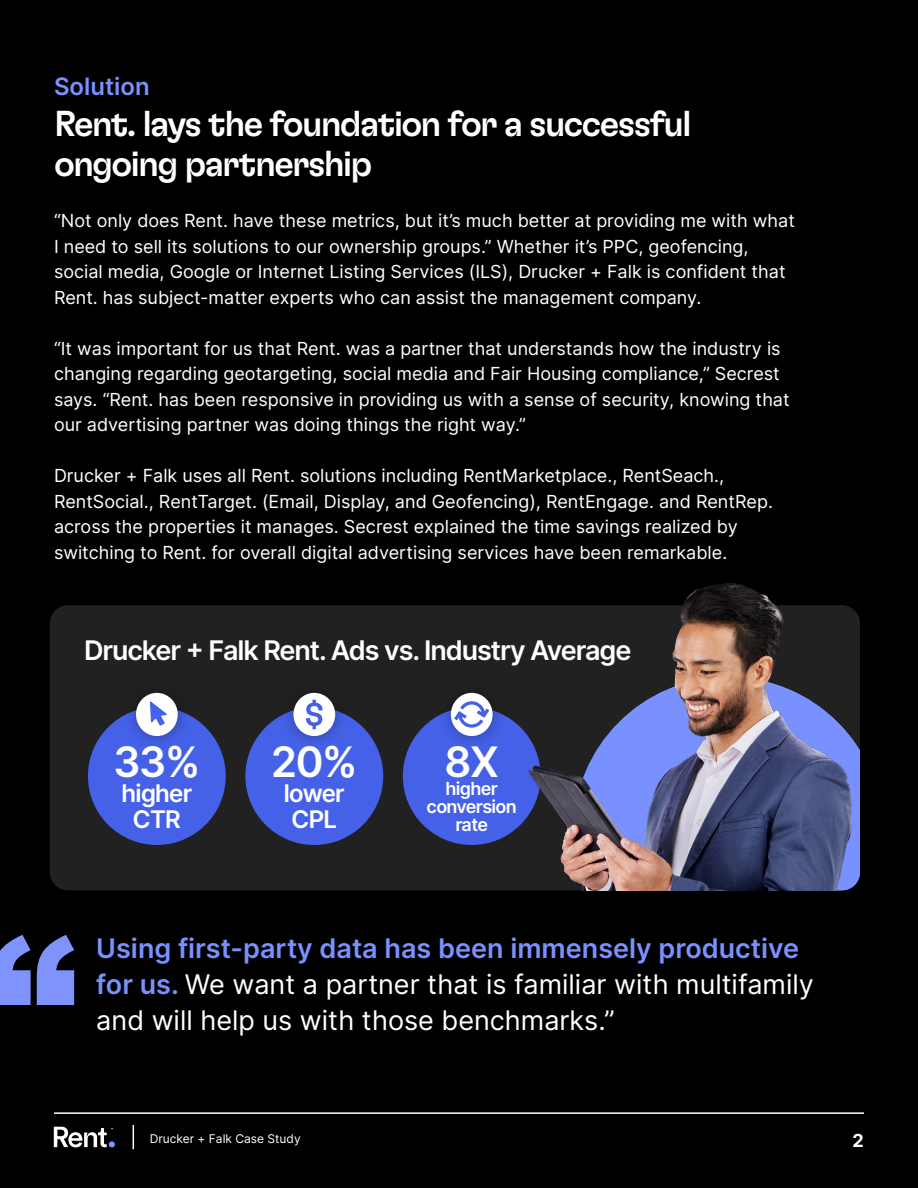
<style>
.page{position:relative;width:918px;height:1188px;background:#000}
.page>*{position:absolute;margin:0;border:0;box-sizing:border-box;transform-origin:0 0}
.t1{font:42px "Inter Tight";color:#fff}
.t2{font:500 36px/40.5px "GT Flexa";letter-spacing:-.05em;color:#fff}
.t3{font:27px/36px "Inter";color:#fff}
.t4{font:600 27px "Inter";letter-spacing:-.04em;color:#fff}
.t5{font:24.3px/25.5px "Inter Tight";color:#fff;text-align:center}
.t6{font:600 24px "Inter";color:#7891ff}
.t7{font:18px/25.5px "Inter";color:#fff}
.t8{font:18px/18px "Inter Tight";color:#fff;text-align:center}
.t9{font:700 18px "Inter";color:#fff}
.t10{font:12px "Inter";color:#fff}
.s1{font-weight:600;color:#7891ff}
</style>
<div class="page">
<hr style="left:54px;top:1112px;width:810px;height:2px;background:#fff">
<svg style="left:54px;top:1127px;width:61px;height:20px"></svg>
<svg style="left:133px;top:1125px;width:1px;height:24px"></svg>
<svg style="left:0;top:935px;width:74px;height:70px"></svg>
<div style="left:50px;top:605px;width:810px;height:285px;background:#212121;border-radius:18px"></div>
<svg style="left:854px;top:741px;width:6px;height:145px"></svg>
<div style="left:88px;top:707px;width:138px;height:138px;background:#4561e8;border-radius:50%"></div>
<div style="left:121px;top:678px;width:71px;height:73px;background:#000;opacity:.3"></div>
<div style="left:136px;top:693px;width:42px;height:43px;background:#fff;border-radius:50%"></div>
<svg style="left:150px;top:701px;width:17px;height:25px"></svg>
<div style="left:245px;top:707px;width:138px;height:138px;background:#4561e8;border-radius:50%"></div>
<div style="left:279px;top:678px;width:71px;height:73px;background:#000;opacity:.3"></div>
<div style="left:293px;top:693px;width:42px;height:43px;background:#fff;border-radius:50%"></div>
<svg style="left:306px;top:700px;width:17px;height:29px"></svg>
<div style="left:403px;top:707px;width:138px;height:138px;background:#4561e8;border-radius:50%"></div>
<div style="left:436px;top:678px;width:71px;height:73px;background:#000;opacity:.3"></div>
<div style="left:451px;top:693px;width:42px;height:43px;background:#fff;border-radius:50%"></div>
<svg style="left:454px;top:701px;width:35px;height:27px"></svg>
<img style="left:526px;top:583px;width:328px;height:307px">
<h3 class="t6" style="left:54px;top:69px;width:97px">Solution</h3>
<h2 class="t2" style="left:54px;top:102px;width:639px">Rent. lays the foundation for a successful ongoing partnership</h2>
<p class="t7" style="left:54px;top:208px;width:742px">“Not only does Rent. have these metrics, but it’s much better at providing me with what I need to sell its solutions to our ownership groups.” Whether it’s PPC, geofencing, social media, Google or Internet Listing Services (ILS), Drucker + Falk is confident that Rent. has subject-matter experts who can assist the management company.</p>
<p class="t7" style="left:54px;top:335px;width:737px">“It was important for us that Rent. was a partner that understands how the industry is changing regarding geotargeting, social media and Fair Housing compliance,” Secrest says. “Rent. has been responsive in providing us with a sense of security, knowing that our advertising partner was doing things the right way.”</p>
<p class="t7" style="left:54px;top:463px;width:721px">Drucker + Falk uses all Rent. solutions including RentMarketplace., RentSeach., RentSocial., RentTarget. (Email, Display, and Geofencing), RentEngage. and RentRep. across the properties it manages. Secrest explained the time savings realized by switching to Rent. for overall digital advertising services have been remarkable.</p>
<h3 class="t4" style="left:84px;top:631px;width:549px">Drucker + Falk Rent. Ads vs. Industry Average</h3>
<h1 class="t1" style="left:114px;top:731px;width:87px">33%</h1>
<h3 class="t5" style="left:122px;top:780px;width:71px">higher<br>CTR</h3>
<h1 class="t1" style="left:272px;top:731px;width:86px">20%</h1>
<h3 class="t5" style="left:284px;top:780px;width:62px">lower<br>CPL</h3>
<h1 class="t1" style="left:445px;top:731px;width:55px">8X</h1>
<p class="t8" style="left:427px;top:779px;width:91px">higher conversion rate</p>
<h3 class="t3" style="left:96px;top:930px;width:719px"><span class="s1">Using first-party data has been immensely productive for us.</span> We want a partner that is familiar with multifamily and will help us with those benchmarks.”</h3>
<p class="t10" style="left:150px;top:1130px;width:152px">Drucker + Falk Case Study</p>
<p class="t9" style="left:853px;top:1127px;width:13px">2</p>
</div>
